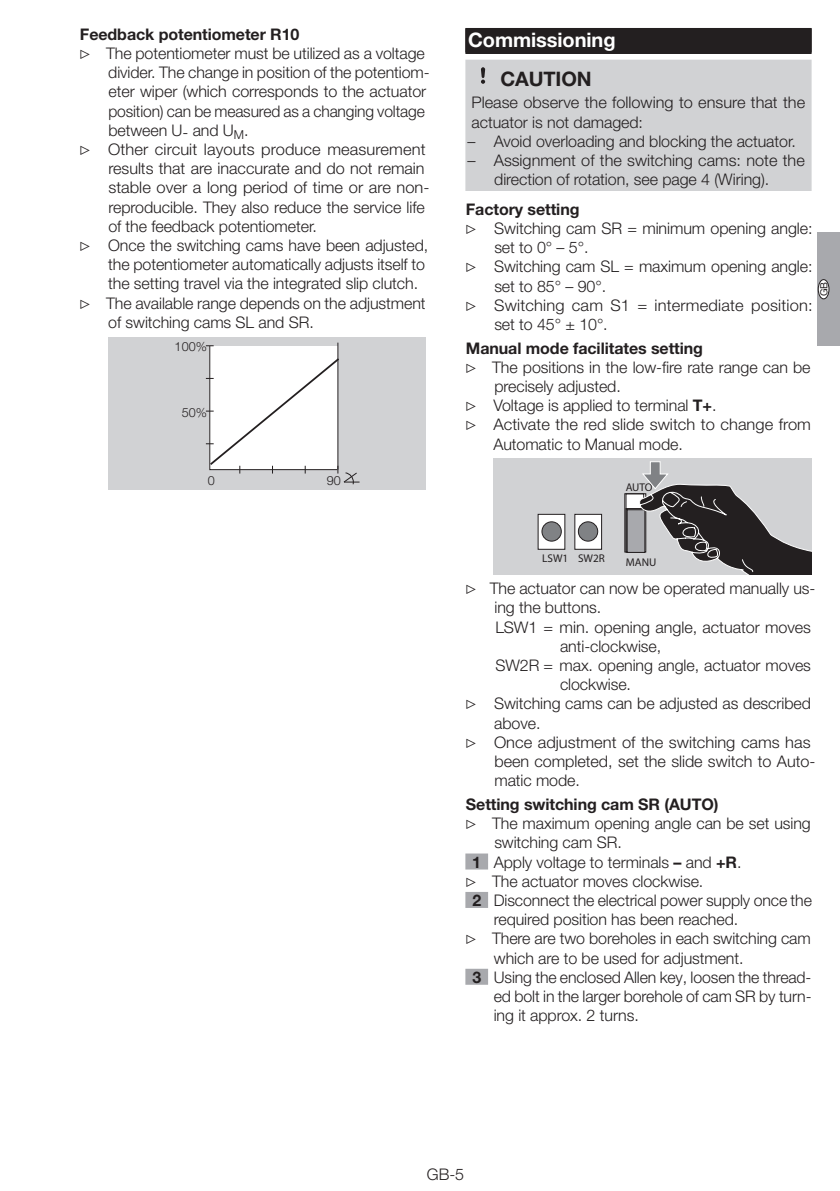
<style>
.page{position:relative;width:840px;height:1191px;background:#fff}
.page>*{position:absolute;margin:0;border:0;box-sizing:border-box;transform-origin:0 0}
.t1{font:700 20px "Helvetica Neue LT Pro";letter-spacing:-.005em;color:#fff}
.t2{font:700 20px "Helvetica Neue LT Pro";letter-spacing:-.005em;color:#231f20}
.t3{font:300 16px/19.2px "Helvetica Neue LT Pro";letter-spacing:-.005em;color:#231f20}
.t4{font:700 16px "Helvetica Neue LT Pro";letter-spacing:-.005em;color:#231f20}
.t5{font:300 12.6px "Helvetica Neue";color:#231f20}
.t6{font:11.2px "Myriad Pro";color:#231f20}
.t7{font:10px "Helvetica Neue LT Pro";color:#231f20}
.s1{font-family:"Lucida Sans Unicode";font-weight:400}
.s2{font-weight:700}
.s3{font-size:16.2px}
</style>
<div class="page">
<div style="left:816px;top:232px;width:23px;height:114px;background:#a8a9ad"></div>
<div style="left:817px;top:280px;width:11px;height:19px;background:#fff;border-radius:50%"></div>
<div style="left:817px;top:279px;width:11px;height:20px;border:1px solid #231f20;border-radius:50%"></div>
<div style="left:108px;top:337px;width:317px;height:152px;background:#d1d2d4"></div>
<hr style="left:337px;top:343px;width:1px;height:126px;background:#231f20">
<svg style="left:206px;top:345px;width:153px;height:140px"></svg>
<div style="left:465px;top:28px;width:346px;height:26px;background:#231f20"></div>
<div style="left:465px;top:853px;width:23px;height:16px;background:#a8a9ad"></div>
<div style="left:465px;top:892px;width:23px;height:16px;background:#a8a9ad"></div>
<div style="left:465px;top:968px;width:23px;height:16px;background:#a8a9ad"></div>
<div style="left:465px;top:60px;width:346px;height:131px;background:#d1d2d4"></div>
<svg style="left:480px;top:67px;width:5px;height:17px"></svg>
<div style="left:493px;top:458px;width:318px;height:117px;background:#d1d2d4"></div>
<div style="left:537px;top:514px;width:27px;height:35px;background:#fff"></div>
<svg style="left:574px;top:514px;width:27px;height:35px"></svg>
<div style="left:541px;top:522px;width:20px;height:19px;background:#808285;border-radius:50%"></div>
<div style="left:541px;top:521px;width:20px;height:20px;border:1px solid #231f20;border-radius:50%"></div>
<div style="left:578px;top:522px;width:19px;height:19px;background:#808285;border-radius:50%"></div>
<div style="left:577px;top:521px;width:20px;height:20px;border:1px solid #231f20;border-radius:50%"></div>
<svg style="left:624px;top:461px;width:187px;height:114px"></svg>
<p class="t4" style="left:80px;top:24px;width:221px">Feedback potentiometer R1 0</p>
<p class="t3" style="left:79px;top:43px;width:347px"><span class="s1">▷</span> The potentiometer must be utilized as a voltage</p>
<p class="t3" style="left:108px;top:63px;width:323px">divider. The change in position of the potentiom-</p>
<p class="t3" style="left:108px;top:82px;width:319px">eter wiper (which corresponds to the actuator</p>
<p class="t3" style="left:108px;top:101px;width:317px">position) can be measured as a changing voltage</p>
<p class="t3" style="left:108px;top:120px;width:141px">between U- and U<sub>M</sub>.</p>
<p class="t3" style="left:79px;top:139px;width:348px"><span class="s1">▷</span> Other circuit layouts produce measurement</p>
<p class="t3" style="left:108px;top:159px;width:317px">results that are inaccurate and do not remain</p>
<p class="t3" style="left:108px;top:178px;width:322px">stable over a long period of time or are non-</p>
<p class="t3" style="left:108px;top:197px;width:317px">reproducible. They also reduce the service life</p>
<p class="t3" style="left:108px;top:216px;width:210px">of the feedback potentiometer.</p>
<p class="t3" style="left:79px;top:235px;width:350px"><span class="s1">▷</span> Once the switching cams have been adjusted,</p>
<p class="t3" style="left:108px;top:255px;width:318px">the potentiometer automatically adjusts itself to</p>
<p class="t3" style="left:108px;top:274px;width:311px">the setting travel via the integrated slip clutch.</p>
<p class="t3" style="left:79px;top:293px;width:348px"><span class="s1">▷</span> The available range depends on the adjustment</p>
<p class="t3" style="left:108px;top:312px;width:207px">of switching cams SL and SR.</p>
<p class="t5" style="left:174px;top:338px;width:34px">100%</p>
<p class="t5" style="left:181px;top:405px;width:27px">50%</p>
<p class="t5" style="left:207px;top:472px;width:9px">0</p>
<p class="t5" style="left:327px;top:473px;width:16px">90</p>
<p class="t1" style="left:468px;top:27px;width:149px">Commissioning</p>
<p class="t2" style="left:500px;top:66px;width:93px">CAUTION</p>
<p class="t3" style="left:471px;top:93px;width:335px">Please observe the following to ensure that the actuator is not damaged:</p>
<p class="t3" style="left:467px;top:131px;width:330px">– Avoid overloading and blocking the actuator.</p>
<p class="t3" style="left:467px;top:150px;width:338px;text-align:center">– Assignment of the switching cams: note the direction of rotation, see page 4 (Wiring).</p>
<p class="t4" style="left:465px;top:199px;width:115px">Factory setting</p>
<p class="t3" style="left:464px;top:218px;width:349px"><span class="s1">▷</span> Switching cam SR = minimum opening angle:</p>
<p class="t3" style="left:494px;top:237px;width:96px">set to 0° – 5°.</p>
<p class="t3" style="left:464px;top:257px;width:349px"><span class="s1">▷</span> Switching cam SL = maximum opening angle:</p>
<p class="t3" style="left:494px;top:276px;width:113px">set to 85° – 90°.</p>
<p class="t3" style="left:464px;top:295px;width:349px"><span class="s1">▷</span> Switching cam S1 = intermediate position:</p>
<p class="t3" style="left:494px;top:314px;width:115px">set to 45° ± 10°.</p>
<p class="t4" style="left:465px;top:338px;width:238px">Manual mode facilitates setting</p>
<p class="t3" style="left:464px;top:357px;width:347px"><span class="s1">▷</span> The positions in the low-fire rate range can be</p>
<p class="t3" style="left:494px;top:376px;width:128px">precisely adjusted.</p>
<p class="t3" style="left:464px;top:395px;width:253px"><span class="s1">▷</span> Voltage is applied to terminal <span class="s2">T+</span>.</p>
<p class="t3" style="left:464px;top:415px;width:347px"><span class="s1">▷</span> Activate the red slide switch to change from</p>
<p class="t3" style="left:493px;top:434px;width:191px">Automatic to Manual mode.</p>
<p class="t7" style="left:817px;top:296px;width:16px;rotate:-90deg">GB</p>
<p class="t6" style="left:625px;top:480px;width:28px">AUTO</p>
<p class="t6" style="left:542px;top:551px;width:64px">LSW1 SW2R</p>
<p class="t6" style="left:625px;top:555px;width:32px">MANU</p>
<p class="t3" style="left:464px;top:578px;width:352px"><span class="s1">▷</span> The actuator can now be operated manually us-</p>
<p class="t3" style="left:494px;top:597px;width:108px">ing the buttons.</p>
<p class="t3" style="left:495px;top:617px;width:317px">LSW1 = <span class="s3">min.</span> opening angle, actuator moves</p>
<p class="t3" style="left:559px;top:636px;width:103px">anti-clockwise,</p>
<p class="t3" style="left:495px;top:655px;width:317px">SW2R = max. opening angle, actuator moves</p>
<p class="t3" style="left:559px;top:674px;width:73px">clockwise.</p>
<p class="t3" style="left:464px;top:694px;width:347px"><span class="s1">▷</span> Switching cams can be adjusted as described</p>
<p class="t3" style="left:494px;top:713px;width:48px">above.</p>
<p class="t3" style="left:464px;top:732px;width:347px"><span class="s1">▷</span> Once adjustment of the switching cams has</p>
<p class="t3" style="left:494px;top:751px;width:322px">been completed, set the slide switch to Auto-</p>
<p class="t3" style="left:494px;top:770px;width:87px">matic mode.</p>
<p class="t4" style="left:465px;top:794px;width:254px">Setting switching cam SR (AUTO)</p>
<p class="t3" style="left:464px;top:813px;width:347px"><span class="s1">▷</span> The maximum opening angle can be set using</p>
<p class="t3" style="left:494px;top:832px;width:129px">switching cam SR.</p>
<p class="t4" style="left:465px;top:852px;width:7px">1</p>
<p class="t3" style="left:464px;top:852px;width:278px;text-indent:29px">Apply voltage to terminals <span class="s2">–</span> and <span class="s2">+R</span>. <span class="s1">▷</span> The actuator moves clockwise.<br><span class="s2">2</span></p>
<p class="t3" style="left:493px;top:890px;width:319px">Disconnect the electrical power supply once the</p>
<p class="t3" style="left:493px;top:909px;width:246px">required position has been reached.</p>
<p class="t3" style="left:464px;top:928px;width:347px"><span class="s1">▷</span> There are two boreholes in each switching cam</p>
<p class="t3" style="left:493px;top:948px;width:251px">which are to be used for adjustment.</p>
<p class="t4" style="left:465px;top:967px;width:7px">3</p>
<p class="t3" style="left:493px;top:967px;width:319px;text-align:justify">Using the enclosed Allen key, loosen the thread&shy;ed bolt in the larger borehole of cam SR by turn&shy;ing it approx. 2 turns.</p>
<p class="t3" style="left:426px;top:1164px;width:39px">GB-5</p>
</div>
